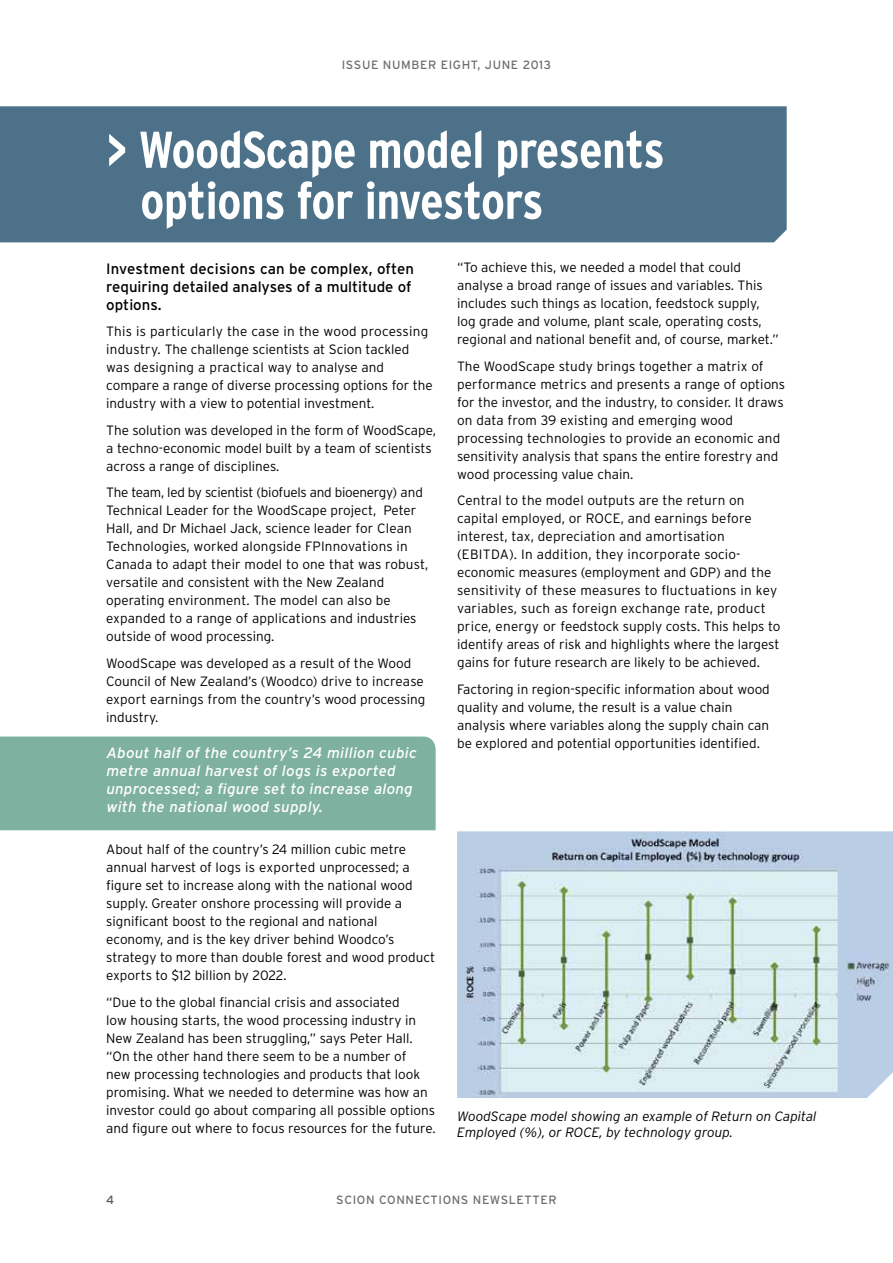
<style>
.page{position:relative;width:893px;height:1263px;background:#fff}
.page>*{position:absolute;margin:0;border:0;box-sizing:border-box;transform-origin:0 0}
.t1{font:700 condensed 51.6px/51px "Interstate";letter-spacing:-.01em;color:#fff}
.t2{font:italic 15px/18px "Interstate";letter-spacing:.02em;color:#fff}
.t3{font:15px/18px "Interstate";color:#000}
.t4{font:300 13.5px/18px "Interstate";color:#000}
.t5{font:italic 300 13.5px/16.2px "Interstate";color:#000}
.t6{font:12px "Interstate";letter-spacing:.05em;color:#6d6e71}
.t7{font:12px "Interstate";color:#58595b}
</style>
<div class="page">
<div style="left:0;top:106px;width:787px;height:136px;background:#4c7189"></div>
<img style="left:457px;top:831px;width:436px;height:267px">
<div style="left:0;top:736px;width:436px;height:94px;background:#7eb19f"></div>
<p class="t6" style="left:342px;top:58px;width:211px">ISSUE NUMBER EIGHT, JUNE 2013</p>
<h1 class="t1" style="left:140px;top:124px;width:526px;text-indent:-34px">&gt; WoodScape model presents options for investors</h1>
<p class="t3" style="left:106px;top:259px;width:309px">Investment decisions can be complex, often requiring detailed analyses of a multitude of options.</p>
<p class="t4" style="left:106px;top:322px;width:328px">This is particularly the case in the wood processing industry. The challenge scientists at Scion tackled was designing a practical way to analyse and compare a range of diverse processing options for the industry with a view to potential investment.</p>
<p class="t4" style="left:106px;top:421px;width:331px">The solution was developed in the form of WoodScape, a techno-economic model built by a team of scientists across a range of disciplines.</p>
<p class="t4" style="left:106px;top:483px;width:324px">The team, led by scientist (biofuels and bioenergy) and Technical Leader for the WoodScape project, Peter Hall, and Dr Michael Jack, science leader for Clean Technologies, worked alongside FPInnovations in Canada to adapt their model to one that was robust, versatile and consistent with the New Zealand operating environment. The model can also be expanded to a range of applications and industries outside of wood processing.</p>
<p class="t4" style="left:106px;top:654px;width:321px">WoodScape was developed as a result of the Wood Council of New Zealand’s (Woodco) drive to increase export earnings from the country’s wood processing industry.</p>
<p class="t2" style="left:106px;top:744px;width:312px">About half of the country’s 24 million cubic metre annual harvest of logs is exported unprocessed; a figure set to increase along with the national wood supply.</p>
<p class="t4" style="left:106px;top:840px;width:330px">About half of the country’s 24 million cubic metre annual harvest of logs is exported unprocessed; a figure set to increase along with the national wood supply. Greater onshore processing will provide a significant boost to the regional and national economy, and is the key driver behind Woodco’s strategy to more than double forest and wood product exports to $12 billion by 2022.</p>
<p class="t4" style="left:106px;top:993px;width:331px">“Due to the global financial crisis and associated<br>low housing starts, the wood processing industry in New Zealand has been struggling,” says Peter Hall. “On the other hand there seem to be a number of<br>new processing technologies and products that look promising. What we needed to determine was how an investor could go about comparing all possible options and figure out where to focus resources for the future.</p>
<p class="t4" style="left:457px;top:258px;width:323px">“To achieve this, we needed a model that could analyse a broad range of issues and variables. This includes such things as location, feedstock supply, log grade and volume, plant scale, operating costs, regional and national benefit and, of course, market.”</p>
<p class="t4" style="left:457px;top:357px;width:330px">The WoodScape study brings together a matrix of performance metrics and presents a range of options for the investor, and the industry, to consider. It draws on data from 39 existing and emerging wood processing technologies to provide an economic and sensitivity analysis that spans the entire forestry and wood processing value chain.</p>
<p class="t4" style="left:457px;top:491px;width:325px">Central to the model outputs are the return on capital employed, or ROCE, and earnings before interest, tax, depreciation and amortisation (EBITDA). In addition, they incorporate socio&shy;economic measures (employment and GDP) and the sensitivity of these measures to fluctuations in key variables, such as foreign exchange rate, product price, energy or feedstock supply costs. This helps to identify areas of risk and highlights where the largest gains for future research are likely to be achieved.</p>
<p class="t4" style="left:457px;top:680px;width:314px">Factoring in region-specific information about wood quality and volume, the result is a value chain analysis where variables along the supply chain can be explored and potential opportunities identified.</p>
<p class="t5" style="left:457px;top:1108px;width:361px">WoodScape model showing an example of Return on Capital<br>Employed (%), or ROCE, by technology group.</p>
<p class="t7" style="left:106px;top:1193px;width:10px">4</p>
<p class="t6" style="left:336px;top:1193px;width:222px">SCION CONNECTIONS NEWSLETTER</p>
</div>
